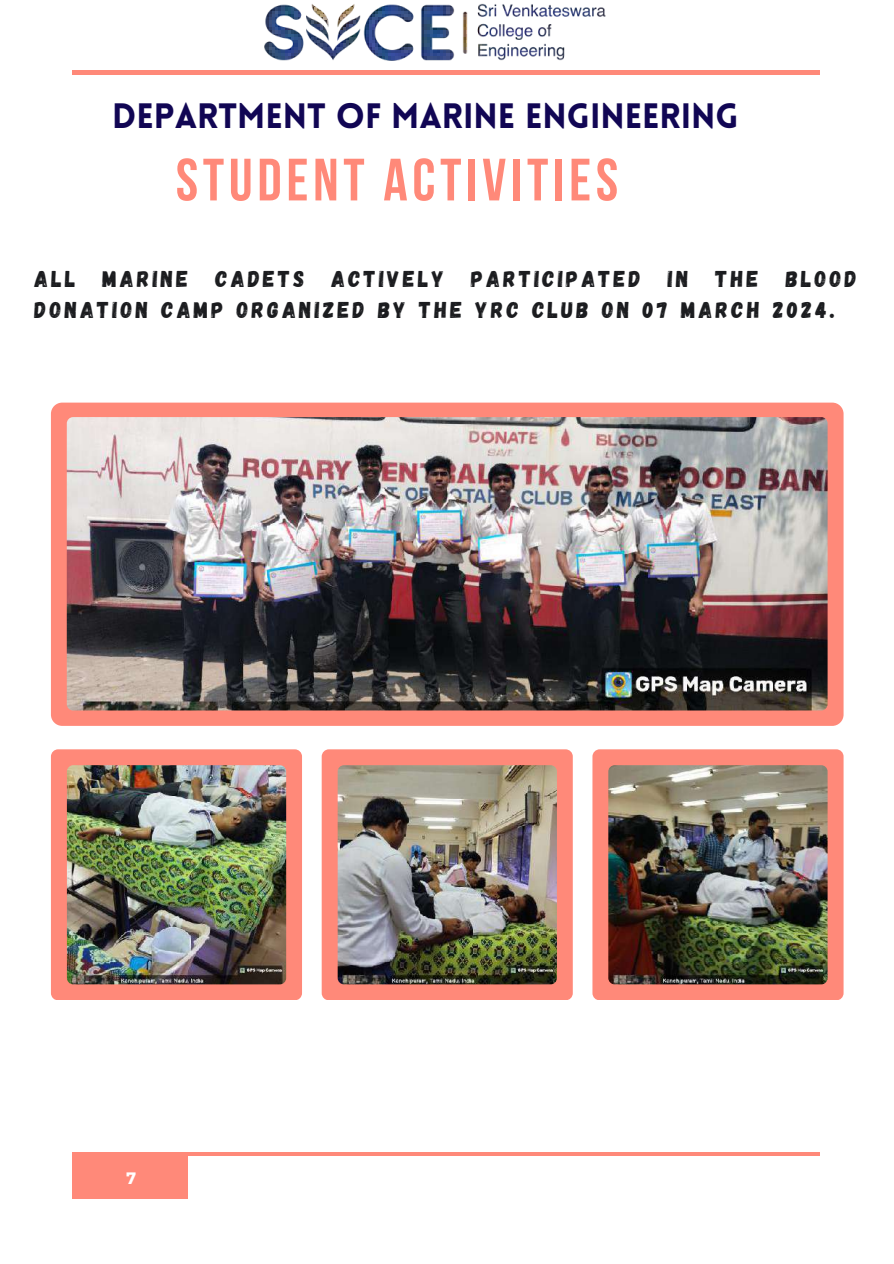
<style>
.page{position:relative;width:894px;height:1264px;background:#fff}
.page>*{position:absolute;margin:0;border:0;box-sizing:border-box;transform-origin:0 0}
.t1{font:700 59.55px "Bebas Neue";letter-spacing:.08em;color:#ff8979}
.t2{font:900 34.5px "Lovelo";color:#110654}
.t3{font:22.8px/31.5px "Gagalin";letter-spacing:.14em;color:#1b1c1f}
.t4{font:700 16.5px "Montserrat";color:#fff}
</style>
<div class="page">
<hr style="left:72px;top:71px;width:747px;height:3px;background:#ff8979">
<div style="left:72px;top:1152px;width:115px;height:46px;background:#ff8979"></div>
<hr style="left:72px;top:1152px;width:747px;height:3px;background:#ff8979">
<img style="left:233px;top:3px;width:403px;height:68px">
<svg style="left:51px;top:402px;width:792px;height:598px;fill:#ff8979"></svg>
<img style="left:67px;top:765px;width:219px;height:219px;border-radius:6px">
<img style="left:67px;top:417px;width:760px;height:293px;border-radius:6px">
<img style="left:337px;top:765px;width:219px;height:219px;border-radius:6px">
<img style="left:608px;top:765px;width:219px;height:219px;border-radius:6px">
<h2 class="t2" style="left:112px;top:103px;width:628px">DEPARTMENT OF MARINE ENGINEERING</h2>
<h1 class="t1" style="left:176px;top:156px;width:443px">STUDENT ACTIVITIES</h1>
<p class="t3" style="left:35px;top:262px;width:823px">ALL MARINE CADETS ACTIVELY PARTICIPATED IN THE BLOOD<br>DONATION CAMP ORGANIZED BY THE YRC CLUB ON 07 MARCH 2024.</p>
<p class="t4" style="left:126px;top:1166px;width:11px">7</p>
</div>
